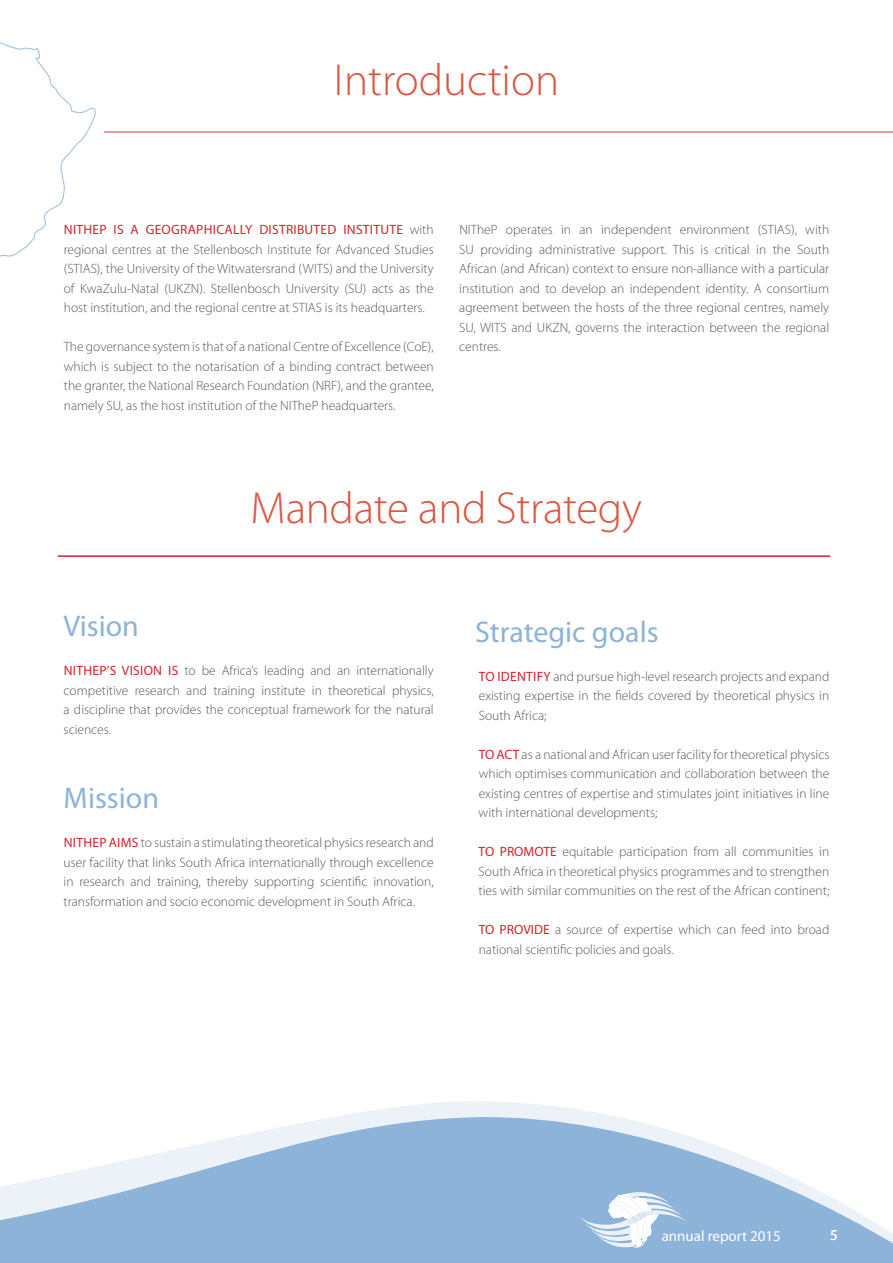
<style>
.page{position:relative;width:893px;height:1263px;background:#fff}
.page>*{position:absolute;margin:0;border:0;box-sizing:border-box;transform-origin:0 0}
.t1{font:300 45px "Myriad Pro";letter-spacing:-.005em;color:#d95842}
.t2{font:30px "Myriad Pro";color:#8db3d9}
.t3{font:15px "Myriad Pro";color:#fff}
.t4{font:300 13.5px/19.5px "Myriad Pro";color:#57585a;text-align:justify}
.t5{font:13.5px "Myriad Pro";letter-spacing:.02em;color:#d1232a}
.s1{font-weight:400;color:#d1232a}
</style>
<div class="page">
<svg style="left:0;top:1101px;width:893px;height:162px"></svg>
<svg style="left:0;top:42px;width:96px;height:215px"></svg>
<hr style="left:104px;top:131px;width:789px;height:2px;background:#d1232a">
<div style="left:662px;top:1224px;width:148px;height:32px;background:#8db3d9"></div>
<svg style="left:579px;top:1191px;width:108px;height:56px"></svg>
<hr style="left:58px;top:555px;width:772px;height:2px;background:#d1232a">
<h1 class="t1" style="left:334px;top:56px;width:227px">Introduction</h1>
<p class="t4" style="left:64px;top:220px;width:371px;text-indent:346px">with regional centres at the Stellenbosch Institute for Advanced Studies (STIAS), the University of the Witwatersrand (WITS) and the University of KwaZulu-Natal (UKZN). Stellenbosch University (SU) acts as the host institution, and the regional centre at STIAS is its headquarters.</p>
<p class="t4" style="left:64px;top:337px;width:372px">The governance system is that of a national Centre of Excellence (CoE), which is subject to the notarisation of a binding contract between the granter, the National Research Foundation (NRF), and the grantee, namely SU, as the host institution of the NITheP headquarters.</p>
<p class="t5" style="left:64px;top:222px;width:8px">NITHE</p>
<p class="t5" style="left:100px;top:222px;width:56px">P IS A GEOGR</p>
<p class="t5" style="left:188px;top:222px;width:53px">APHICALLY</p>
<p class="t5" style="left:259px;top:222px;width:17px">DISTRIBUTE</p>
<p class="t5" style="left:327px;top:222px;width:24px">D INSTITUTE</p>
<p class="t4" style="left:459px;top:220px;width:372px">NITheP operates in an independent environment (STIAS), with SU providing administrative support. This is critical in the South African (and African) context to ensure non-alliance with a particular institution and to develop an independent identity. A consortium agreement between the hosts of the three regional centres, namely SU, WITS and UKZN, governs the interaction between the regional centres.</p>
<h1 class="t1" style="left:251px;top:483px;width:393px">Mandate and Strategy</h1>
<h2 class="t2" style="left:64px;top:607px;width:77px">Vision</h2>
<p class="t5" style="left:64px;top:662px;width:8px">NITHE</p>
<p class="t5" style="left:99px;top:662px;width:38px">P’S VISION</p>
<p class="t4" style="left:64px;top:661px;width:372px;text-indent:105px"><span class="s1">IS</span> to be Africa’s leading and an internationally competitive research and training institute in theoretical physics, a discipline that provides the conceptual framework for the natural sciences.</p>
<h2 class="t2" style="left:64px;top:780px;width:97px">Mission</h2>
<p class="t4" style="left:64px;top:833px;width:372px"><span class="s1">NITheP aims</span> to sustain a stimulating theoretical physics research and user facility that links South Africa internationally through excellence in research and training, thereby supporting scientific innovation, transformation and socio economic development in South Africa.</p>
<h2 class="t2" style="left:475px;top:613px;width:185px">Strategic goals</h2>
<p class="t4" style="left:479px;top:667px;width:352px"><span class="s1">To identify</span> and pursue high-level research projects and expand existing expertise in the fields covered by theoretical physics in South Africa;</p>
<p class="t4" style="left:479px;top:745px;width:352px"><span class="s1">TO ACT</span> as a national and African user facility for theoretical physics which optimises communication and collaboration between the existing centres of expertise and stimulates joint initiatives in line with international developments;</p>
<p class="t5" style="left:479px;top:843px;width:5px">TO</p>
<p class="t5" style="left:500px;top:843px;width:17px">PROMOTE</p>
<p class="t4" style="left:479px;top:842px;width:352px;text-indent:84px">equitable participation from all communities in South Africa in theoretical physics programmes and to strengthen ties with similar communities on the rest of the African continent;</p>
<p class="t5" style="left:479px;top:921px;width:5px">TO</p>
<p class="t4" style="left:479px;top:920px;width:352px;text-indent:21px"><span class="s1">PROVIDE</span> a source of expertise which can feed into broad national scientific policies and goals.</p>
<p class="t3" style="left:662px;top:1226px;width:121px">annual report 2015</p>
<p class="t3" style="left:830px;top:1226px;width:9px">5</p>
</div>
